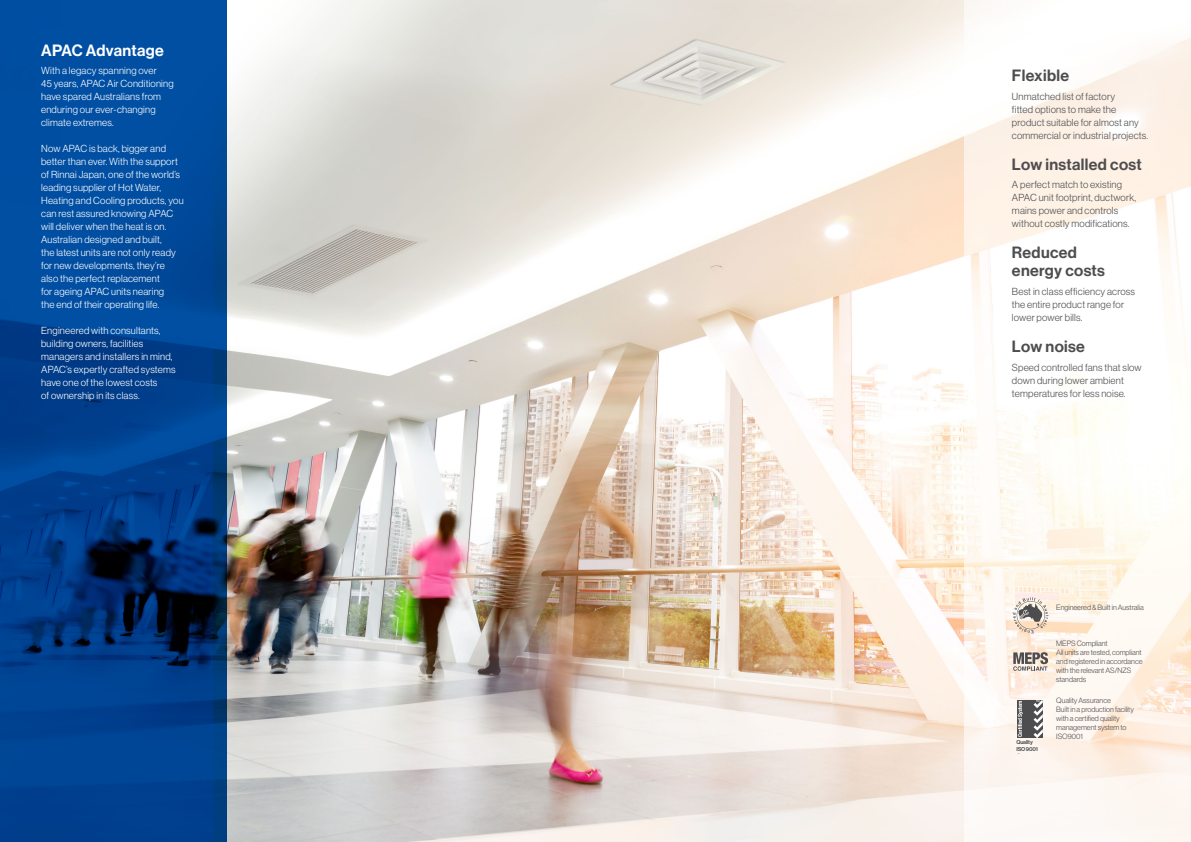
<style>
.page{position:relative;width:1191px;height:842px;background:#fff}
.page>*{position:absolute;margin:0;border:0;box-sizing:border-box;transform-origin:0 0}
.RB_Sub_Heading_Black{font:500 16px/18px "Haas Grot Disp 65";letter-spacing:.02em;color:#4d4d4f}
.RB_Sub_Heading_White{font:500 16px "Haas Grot Disp 65";letter-spacing:.02em;color:#fff}
.RB_Body_Text_White{font:300 10px/13px "Haas Grot Disp 45";letter-spacing:.02em;color:#fff}
.RB_Body_Text_Black_8{font:300 10px/13px "Haas Grot Disp 45";letter-spacing:.02em;color:#4d4d4f}
.RB_T_C_s_Black_85{font:300 7.5px/9px "Haas Grot Disp 45";color:#4d4d4f}
.t1{font:500 5.6px/6.7px "Haas Grot Disp 65";letter-spacing:-.025em;color:#4d4d4f}
</style>
<div class="page">
<img style="left:227px;top:0;width:737px;height:842px">
<svg style="left:964px;top:0;width:227px;height:842px;fill:#fefaf5"></svg>
<svg style="left:1013px;top:652px;width:35px;height:19px"></svg>
<div style="left:1016px;top:700px;width:26px;height:38px;background:#4d4d4f"></div>
<svg style="left:1017px;top:701px;width:6px;height:36px"></svg>
<svg style="left:1033px;top:700px;width:9px;height:38px"></svg>
<svg style="left:0;top:0;width:227px;height:842px;background:#00428f"></svg>
<svg style="left:1012px;top:597px;width:36px;height:36px"></svg>
<p class="RB_Sub_Heading_White" style="left:41px;top:41px;width:124px">APAC Advantage</p>
<p class="RB_Body_Text_White" style="left:41px;top:64px;width:134px">With a legacy spanning over<br>45 years, APAC Air Conditioning have spared Australians from enduring our ever-changing climate extremes.</p>
<p class="RB_Body_Text_White" style="left:41px;top:142px;width:144px">Now APAC is back, bigger and better than ever. With the support of Rinnai Japan, one of the world’s leading supplier of Hot Water,<br>Heating and Cooling products, you can rest assured knowing APAC will deliver when the heat is on.</p>
<p class="RB_Body_Text_White" style="left:41px;top:233px;width:136px">Australian designed and built, the latest units are not only ready for new developments, they’re also the perfect replacement<br>for ageing APAC units nearing the end of their operating life.</p>
<p class="RB_Body_Text_White" style="left:41px;top:324px;width:136px">Engineered with consultants, building owners, facilities managers and installers in mind,<br>APAC’s expertly crafted systems have one of the lowest costs<br>of ownership in its class.</p>
<p class="RB_Sub_Heading_Black" style="left:1012px;top:67px;width:59px">Flexible</p>
<p class="RB_Body_Text_Black_8" style="left:1012px;top:90px;width:138px">Unmatched list of factory<br>fitted options to make the product suitable for almost any commercial or industrial projects.</p>
<p class="RB_Sub_Heading_Black" style="left:1012px;top:155px;width:131px">Low installed cost</p>
<p class="RB_Body_Text_Black_8" style="left:1012px;top:178px;width:126px">A perfect match to existing<br>APAC unit footprint, ductwork, mains power and controls without costly modifications.</p>
<p class="RB_Sub_Heading_Black" style="left:1012px;top:244px;width:95px">Reduced energy costs</p>
<p class="RB_Body_Text_Black_8" style="left:1012px;top:285px;width:125px">Best in class efficiency across the entire product range for lower power bills.</p>
<p class="RB_Sub_Heading_Black" style="left:1012px;top:338px;width:74px">Low noise</p>
<p class="RB_Body_Text_Black_8" style="left:1012px;top:361px;width:131px">Speed controlled fans that slow down during lower ambient temperatures for less noise.</p>
<p class="t1" style="left:1016px;top:739px;width:23px">Quality<br>ISO 9001</p>
<p class="RB_T_C_s_Black_85" style="left:1056px;top:603px;width:89px">Engineered &amp; Built in Australia</p>
<p class="RB_T_C_s_Black_85" style="left:1056px;top:638px;width:53px">MEPS Compliant</p>
<p class="RB_T_C_s_Black_85" style="left:1056px;top:647px;width:88px">All units are tested, compliant and registered in accordance with the relevant AS/NZS standards</p>
<p class="RB_T_C_s_Black_85" style="left:1056px;top:696px;width:56px">Quality Assurance</p>
<p class="RB_T_C_s_Black_85" style="left:1056px;top:705px;width:79px">Built in a production facility with a certified quality management system to<br>ISO9001</p>
</div>
